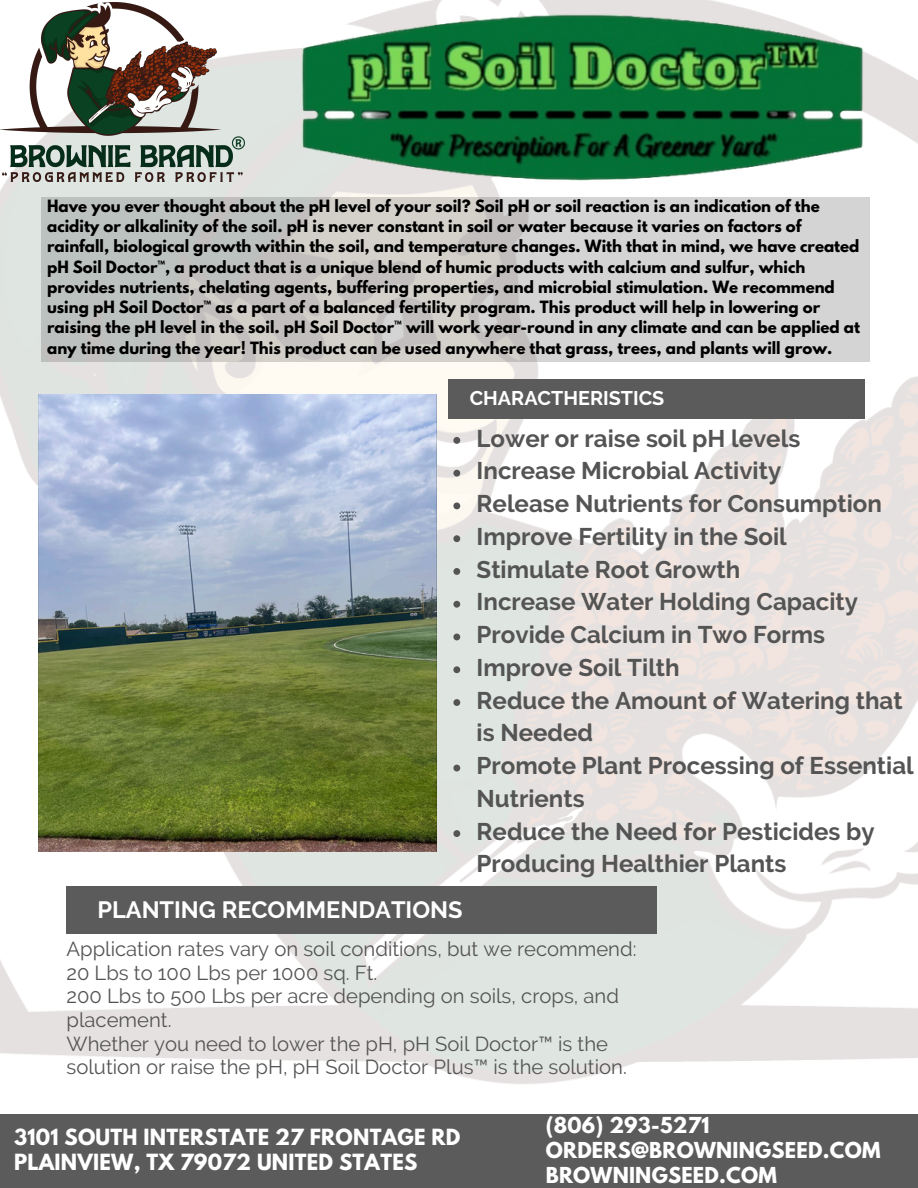
<style>
.page{position:relative;width:918px;height:1188px;background:#fff}
.page>*{position:absolute;margin:0;border:0;box-sizing:border-box;transform-origin:0 0}
.t1{font:700 24px/32.7px "Raleway";color:#545454}
.t2{font:700 23.55px "Raleway";color:#fff}
.t3{font:20.25px/23.7px "Raleway";color:#545454}
.t4{font:700 19.8px/25.8px "League Spartan";letter-spacing:.01em;color:#fff}
.t5{font:700 19.8px "Raleway";color:#fff}
.t6{font:700 19.5px/24.8px "League Spartan";letter-spacing:.015em;color:#fff}
.t7{font:700 15px/20.2px "League Spartan";color:#000}
</style>
<div class="page">
<img style="left:0;top:0;width:918px;height:1084px">
<div style="left:0;top:1114px;width:918px;height:74px;background:#5b5b5b"></div>
<img style="left:0;top:3px;width:244px;height:179px">
<svg style="left:41px;top:197px;width:829px;height:164px;background:#cbcbc9"></svg>
<div style="left:67px;top:886px;width:590px;height:48px;background:#5b5b5b"></div>
<div style="left:448px;top:379px;width:417px;height:40px;background:#5b5b5b"></div>
<img style="left:301px;top:3px;width:563px;height:185px">
<img style="left:39px;top:395px;width:397px;height:457px">
<svg style="left:453px;top:437px;width:7px;height:7px"></svg>
<svg style="left:453px;top:470px;width:7px;height:7px"></svg>
<svg style="left:453px;top:503px;width:7px;height:6px"></svg>
<svg style="left:453px;top:535px;width:7px;height:7px"></svg>
<svg style="left:453px;top:568px;width:7px;height:7px"></svg>
<svg style="left:453px;top:601px;width:7px;height:7px"></svg>
<svg style="left:453px;top:634px;width:7px;height:6px"></svg>
<svg style="left:453px;top:666px;width:7px;height:7px"></svg>
<svg style="left:453px;top:699px;width:7px;height:7px"></svg>
<svg style="left:453px;top:765px;width:7px;height:6px"></svg>
<svg style="left:453px;top:830px;width:7px;height:7px"></svg>
<p class="t7" style="left:47px;top:198px;width:814px">Have you ever thought about the pH level of your soil? Soil pH or soil reaction is an indication of the acidity or alkalinity of the soil. pH is never constant in soil or water because it varies on factors of rainfall, biological growth within the soil, and temperature changes. With that in mind, we have created pH Soil Doctor™, a product that is a unique blend of humic products with calcium and sulfur, which provides nutrients, chelating agents, buffering properties, and microbial stimulation. We recommend using pH Soil Doctor™ as a part of a balanced fertility program. This product will help in lowering or raising the pH level in the soil. pH Soil Doctor™ will work year-round in any climate and can be applied at any time during the year! This product can be used anywhere that grass, trees, and plants will grow.</p>
<p class="t5" style="left:470px;top:387px;width:196px">CHARACTHERISTICS</p>
<p class="t2" style="left:97px;top:895px;width:367px">PLANTING RECOMMENDATIONS</p>
<p class="t1" style="left:477px;top:422px;width:325px">Lower or raise soil pH levels</p>
<p class="t1" style="left:477px;top:454px;width:306px">Increase Microbial Activity</p>
<p class="t1" style="left:477px;top:487px;width:407px">Release Nutrients for Consumption</p>
<p class="t1" style="left:477px;top:520px;width:312px">Improve Fertility in the Soil</p>
<p class="t1" style="left:477px;top:553px;width:265px">Stimulate Root Growth</p>
<p class="t1" style="left:477px;top:586px;width:383px">Increase Water Holding Capacity</p>
<p class="t1" style="left:477px;top:618px;width:350px">Provide Calcium in Two Forms</p>
<p class="t1" style="left:477px;top:651px;width:205px">Improve Soil Tilth</p>
<p class="t1" style="left:477px;top:684px;width:428px">Reduce the Amount of Watering that is Needed</p>
<p class="t1" style="left:477px;top:749px;width:439px">Promote Plant Processing of Essential<br>Nutrients</p>
<h1 class="t1" style="left:477px;top:815px;width:400px">Reduce the Need for Pesticides by<br>Producing Healthier Plants</h1>
<h4 class="t3" style="left:67px;top:937px;width:571px">Application rates vary on soil conditions, but we recommend:<br>20 Lbs to 100 Lbs per 1000 sq. Ft.<br>200 Lbs to 500 Lbs per acre depending on soils, crops, and placement.<br>Whether you need to lower the pH, pH Soil Doctor™ is the solution or raise the pH, pH Soil Doctor Plus™ is the solution.</h4>
<h3 class="t4" style="left:14px;top:1126px;width:448px">3101 SOUTH INTERSTATE 27 FRONTAGE RD<br>PLAINVIEW, TX 79072 UNITED STATES</h3>
<h3 class="t6" style="left:546px;top:1116px;width:336px">(806) 293-5271<br>ORDERS@BROWNINGSEED.COM<br>BROWNINGSEED.COM</h3>
</div>
